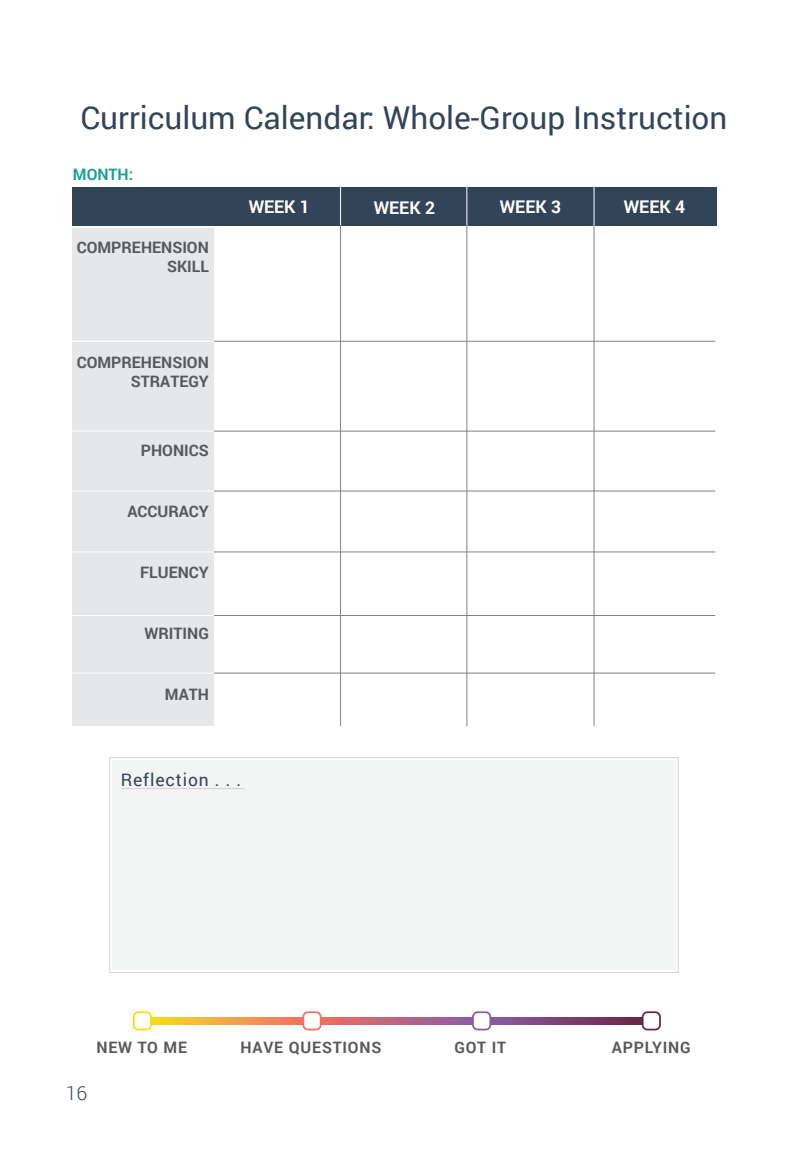
<style>
.page{position:relative;width:788px;height:1166px;background:#fff}
.page>*{position:absolute;margin:0;border:0;box-sizing:border-box;transform-origin:0 0}
.t1{font:31.5px "Roboto";color:#324458}
.t2{font:300 19.25px "Roboto";color:#324458}
.t3{font:700 17.5px "Roboto";color:#fff}
.t4{font:17.5px "Roboto";letter-spacing:.05em;color:#324458}
.t5{font:700 15.75px/18.9px "Roboto";color:#57585a;text-align:right}
.t6{font:700 15.75px "Roboto";letter-spacing:.05em;color:#58595b}
.t7{font:700 15.75px "Roboto";color:#219e99}
</style>
<div class="page">
<div style="left:72px;top:228px;width:142px;height:498px;background:#e6e7e9"></div>
<hr style="left:214px;top:672px;width:501px;height:1px;background:#808285">
<hr style="left:214px;top:551px;width:501px;height:1px;background:#808285">
<hr style="left:214px;top:615px;width:501px;height:1px;background:#808285">
<hr style="left:214px;top:490px;width:501px;height:1px;background:#808285">
<hr style="left:214px;top:431px;width:501px;height:1px;background:#808285">
<hr style="left:214px;top:341px;width:501px;height:1px;background:#808285">
<hr style="left:69px;top:672px;width:145px;height:1px;background:#fff">
<hr style="left:69px;top:551px;width:145px;height:1px;background:#fff">
<hr style="left:69px;top:615px;width:145px;height:1px;background:#fff">
<hr style="left:69px;top:490px;width:145px;height:1px;background:#fff">
<hr style="left:69px;top:431px;width:145px;height:1px;background:#fff">
<hr style="left:69px;top:341px;width:145px;height:1px;background:#fff">
<div style="left:72px;top:187px;width:644px;height:38px;background:#324458"></div>
<hr style="left:340px;top:185px;width:1px;height:43px;background:#fff">
<hr style="left:466px;top:185px;width:1px;height:43px;background:#fff">
<hr style="left:593px;top:185px;width:1px;height:43px;background:#fff">
<hr style="left:340px;top:225px;width:1px;height:501px;background:#808285">
<hr style="left:466px;top:225px;width:1px;height:501px;background:#808285">
<hr style="left:593px;top:225px;width:1px;height:501px;background:#808285">
<div style="left:112px;top:760px;width:564px;height:209px;background:#f3f4f4"></div>
<div style="left:109px;top:757px;width:569px;height:215px;border:1px solid #d1d2d4"></div>
<hr style="left:121px;top:788px;width:124px;height:1px;background:#d1d2d4">
<div style="left:133px;top:1011px;width:19px;height:19px;border:2px solid #f6dc0a;border-radius:5px"></div>
<div style="left:641px;top:1011px;width:19px;height:19px;border:2px solid #662644;border-radius:5px"></div>
<div style="left:472px;top:1011px;width:19px;height:19px;border:2px solid #895ca6;border-radius:5px"></div>
<div style="left:302px;top:1011px;width:19px;height:19px;border:2px solid #f27061;border-radius:5px"></div>
<svg style="left:151px;top:1017px;width:152px;height:7px"></svg>
<svg style="left:320px;top:1017px;width:152px;height:7px"></svg>
<svg style="left:490px;top:1017px;width:152px;height:7px"></svg>
<h1 class="t1" style="left:80px;top:96px;width:648px">Curriculum Calendar: Whole-Group Instruction</h1>
<p class="t7" style="left:73px;top:163px;width:62px">MONTH:</p>
<p class="t5" style="left:77px;top:237px;width:134px">COMPREHENSION<br>SKILL</p>
<p class="t3" style="left:249px;top:195px;width:63px">WEEK 1</p>
<p class="t3" style="left:373px;top:196px;width:63px">WEEK 2</p>
<p class="t3" style="left:499px;top:195px;width:63px">WEEK 3</p>
<p class="t3" style="left:623px;top:195px;width:63px">WEEK 4</p>
<p class="t5" style="left:77px;top:353px;width:134px">COMPREHENSION<br>STRATEGY</p>
<p class="t5" style="left:141px;top:440px;width:69px">PHONICS</p>
<p class="t5" style="left:127px;top:501px;width:83px">ACCURACY</p>
<p class="t5" style="left:140px;top:562px;width:70px">FLUENCY</p>
<p class="t5" style="left:144px;top:623px;width:66px">WRITING</p>
<p class="t5" style="left:165px;top:684px;width:45px">MATH</p>
<p class="t4" style="left:121px;top:767px;width:122px">Reflection . . .</p>
<p class="t6" style="left:96px;top:1035px;width:92px">NEW TO ME</p>
<p class="t6" style="left:240px;top:1035px;width:142px">HAVE QUESTIONS</p>
<p class="t6" style="left:454px;top:1035px;width:53px">GOT IT</p>
<p class="t6" style="left:612px;top:1035px;width:80px">APPLYING</p>
<p class="t2" style="left:66px;top:1080px;width:23px">16</p>
</div>
